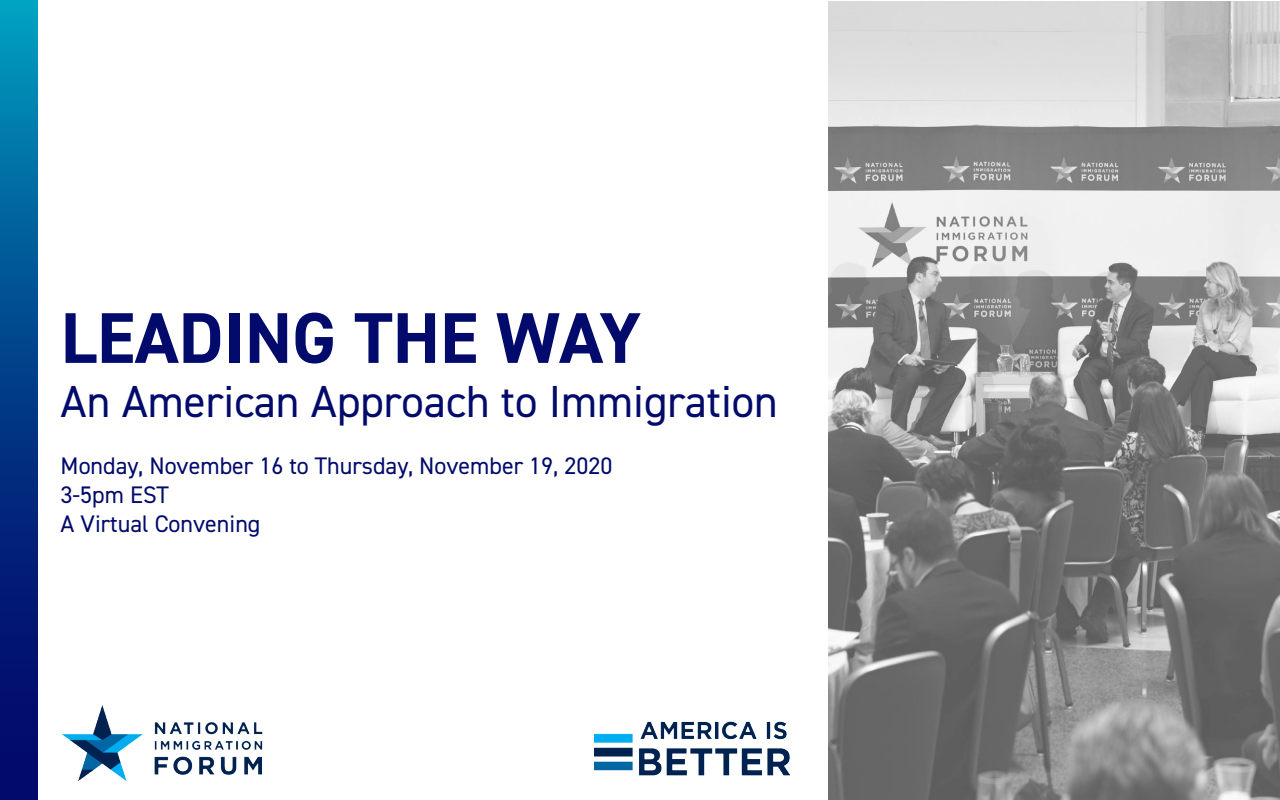
<style>
.page{position:relative;width:1280px;height:800px;background:#fff}
.page>*{position:absolute;margin:0;border:0;box-sizing:border-box;transform-origin:0 0}
.t1{font:700 72px "DIN2014";color:#020a6b}
.t2{font:45px "DIN2014";color:#020a6b}
.t3{font:24px/28.8px "DIN2014";color:#020a6b}
</style>
<div class="page">
<svg style="left:0;top:0;width:38px;height:800px;background:#01438b"></svg>
<svg style="left:828px;top:1px;width:452px;height:799px;background:#9a9a9a"></svg>
<img style="left:62px;top:705px;width:200px;height:76px">
<img style="left:594px;top:721px;width:197px;height:55px">
<h1 class="t1" style="left:61px;top:290px;width:582px">LEADING THE WAY</h1>
<h2 class="t2" style="left:61px;top:373px;width:719px">An American Approach to Immigration</h2>
<p class="t3" style="left:61px;top:451px;width:553px">Monday, November 16 to Thursday, November 19, 2020<br>3-5pm EST<br>A Virtual Convening</p>
</div>
